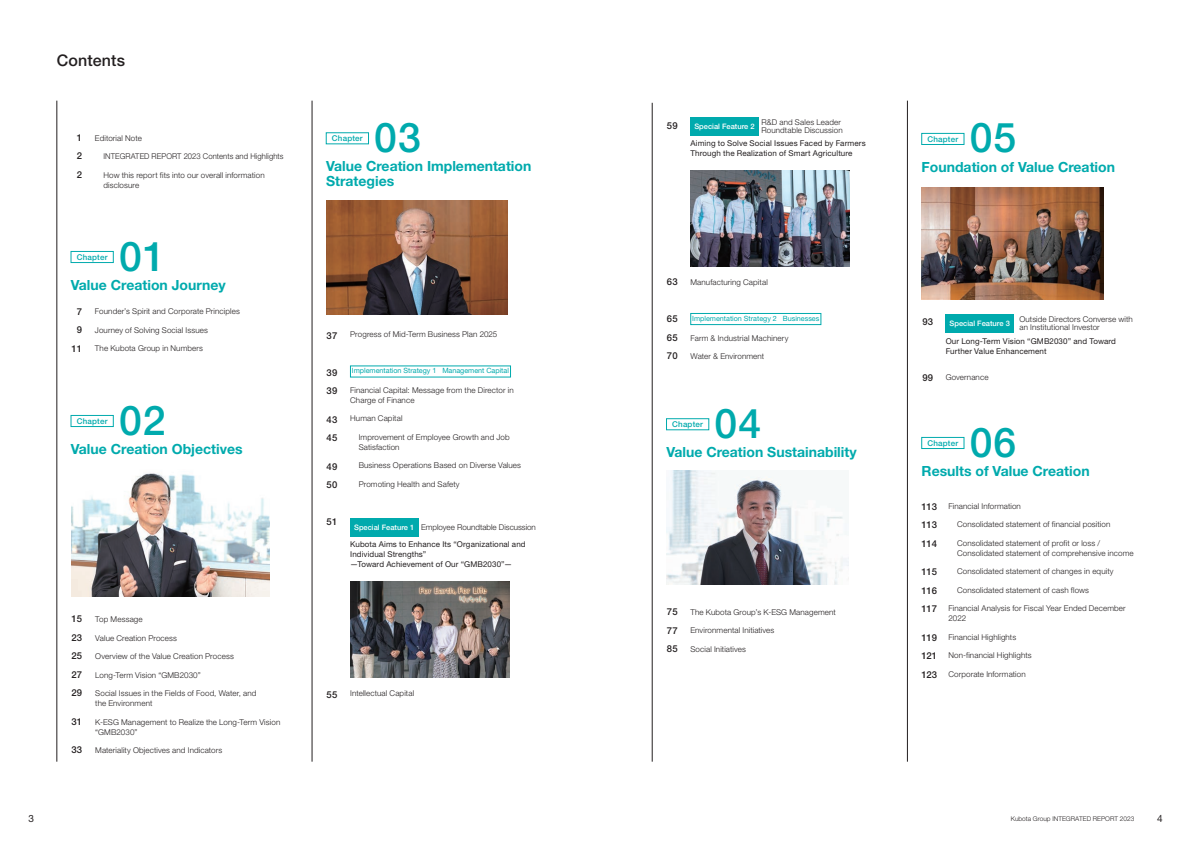
<style>
.page{position:relative;width:1191px;height:842px;background:#fff}
.page>*{position:absolute;margin:0;border:0;box-sizing:border-box;transform-origin:0 0}
.t1{font:500 41px "Helvetica Neue LT Std";letter-spacing:.025em;color:#00aaad}
.t2{font:500 16px "Helvetica Neue LT Std";letter-spacing:.01em;color:#231f20}
.t3{font:700 14px/15px "Helvetica Neue LT Std";color:#00aaad}
.t4{font:10px "Helvetica Neue LT Std";color:#231f20}
.t5{font:500 9.5px/18.5px "Helvetica Neue LT Std";letter-spacing:.025em;color:#231f20;text-align:justify}
.t6{font:300 8px/10px "Helvetica Neue LT Std";letter-spacing:.015em;color:#231f20}
.t7{font:8px/10px "Helvetica Neue LT Std";letter-spacing:.015em;color:#231f20}
.t8{font:500 8px "Helvetica Neue LT Std";letter-spacing:.025em;color:#00aaad}
.t9{font:300 8px "Helvetica Neue LT Std";letter-spacing:.015em;color:#231f20;scale:.96 1}
.t10{font:500 7.5px "Helvetica Neue LT Std";color:#fff}
.t11{font:7.2px "Helvetica Neue LT Std";letter-spacing:-.005em;color:#00aaad}
.t12{font:300 6.5px "Helvetica Neue LT Std";color:#231f20}
.s1{font-weight:500;font-size:7.5px;color:#fff}
.s2{font-weight:300}
</style>
<div class="page">
<hr style="left:57px;top:101px;width:1px;height:661px;background:#231f20">
<hr style="left:312px;top:101px;width:1px;height:661px;background:#231f20">
<hr style="left:652px;top:103px;width:1px;height:659px;background:#231f20">
<hr style="left:907px;top:101px;width:1px;height:661px;background:#231f20">
<img style="left:326px;top:201px;width:182px;height:113px">
<div style="left:350px;top:518px;width:68px;height:19px;background:#00aaad"></div>
<img style="left:350px;top:581px;width:159px;height:97px">
<div style="left:71px;top:251px;width:42px;height:12px;border:1px solid #00aaad"></div>
<img style="left:666px;top:471px;width:182px;height:113px">
<div style="left:921px;top:437px;width:43px;height:12px;border:1px solid #00aaad"></div>
<img style="left:921px;top:187px;width:182px;height:112px">
<div style="left:945px;top:314px;width:68px;height:19px;background:#00aaad"></div>
<div style="left:921px;top:133px;width:43px;height:12px;border:1px solid #00aaad"></div>
<img style="left:71px;top:473px;width:199px;height:124px">
<div style="left:71px;top:415px;width:42px;height:12px;border:1px solid #00aaad"></div>
<div style="left:690px;top:117px;width:68px;height:18px;background:#00aaad"></div>
<img style="left:690px;top:170px;width:159px;height:96px">
<div style="left:690px;top:313px;width:131px;height:12px;border:1px solid #00aaad"></div>
<h2 class="t2" style="left:57px;top:50px;width:70px">Contents</h2>
<p class="t5" style="left:77px;top:128px;width:7px">1<br>2<br>2</p>
<p class="t6" style="left:95px;top:133px;width:48px">Editorial Note</p>
<p class="t9" style="left:103px;top:152px;width:189px">INTEGRATED REPORT 2023 Contents and Highlights</p>
<p class="t6" style="left:103px;top:170px;width:163px">How this report fits into our overall information disclosure</p>
<h1 class="t1" style="left:119px;top:231px;width:48px">01</h1>
<h3 class="t3" style="left:71px;top:277px;width:156px">Value Creation Journey</h3>
<p class="t8" style="left:77px;top:252px;width:32px">Chapter</p>
<p class="t5" style="left:71px;top:302px;width:12px;text-align:center">7<br>9<br>11</p>
<p class="t6" style="left:95px;top:306px;width:146px">Founder’s Spirit and Corporate Principles</p>
<p class="t6" style="left:95px;top:325px;width:114px">Journey of Solving Social Issues</p>
<p class="t6" style="left:95px;top:343px;width:110px">The Kubota Group in Numbers</p>
<h1 class="t1" style="left:119px;top:395px;width:48px">02</h1>
<h3 class="t3" style="left:71px;top:441px;width:173px">Value Creation Objectives</h3>
<p class="t8" style="left:77px;top:416px;width:32px">Chapter</p>
<p class="t5" style="left:71px;top:610px;width:12px">15<br>23<br>25<br>27<br>29</p>
<p class="t5" style="left:71px;top:712px;width:12px">31</p>
<p class="t5" style="left:71px;top:741px;width:12px">33</p>
<p class="t6" style="left:95px;top:614px;width:49px">Top Message</p>
<p class="t6" style="left:95px;top:632px;width:83px">Value Creation Process</p>
<p class="t6" style="left:95px;top:651px;width:140px">Overview of the Value Creation Process</p>
<p class="t6" style="left:95px;top:669px;width:107px">Long-Term Vision “GMB2030”</p>
<p class="t6" style="left:95px;top:688px;width:163px">Social Issues in the Fields of Food, Water, and the Environment</p>
<p class="t6" style="left:95px;top:716px;width:186px">K-ESG Management to Realize the Long-Term Vision “GMB2030”</p>
<p class="t6" style="left:95px;top:745px;width:128px">Materiality Objectives and Indicators</p>
<p class="t8" style="left:332px;top:133px;width:32px">Chapter</p>
<h1 class="t1" style="left:374px;top:113px;width:48px">03</h1>
<h3 class="t3" style="left:326px;top:158px;width:207px">Value Creation Implementation<br>Strategies</h3>
<p class="t5" style="left:327px;top:326px;width:12px">37</p>
<p class="t5" style="left:327px;top:363px;width:12px">39<br>39</p>
<p class="t5" style="left:327px;top:410px;width:12px">43<br>45</p>
<p class="t5" style="left:327px;top:457px;width:12px">49<br>50</p>
<p class="t5" style="left:327px;top:512px;width:12px">51</p>
<p class="t6" style="left:350px;top:329px;width:149px">Progress of Mid-Term Business Plan 2025</p>
<p class="t11" style="left:352px;top:367px;width:158px">Implementation Strategy 1 Management Capital</p>
<p class="t6" style="left:350px;top:385px;width:165px">Financial Capital: Message from the Director in<br>Charge of Finance</p>
<p class="t6" style="left:350px;top:413px;width:54px">Human Capital</p>
<p class="t6" style="left:359px;top:432px;width:152px">Improvement of Employee Growth and Job<br>Satisfaction</p>
<p class="t6" style="left:359px;top:460px;width:164px">Business Operations Based on Diverse Values</p>
<p class="t6" style="left:359px;top:479px;width:102px">Promoting Health and Safety</p>
<p class="t7" style="left:350px;top:519px;width:187px;line-height:16.7px;text-indent:4px"><span class="s1">Special Feature 1</span> <span class="s2">Employee Roundtable Discussion<br></span>Kubota Aims to Enhance Its “Organizational and</p>
<p class="t7" style="left:350px;top:549px;width:163px">Individual Strengths”<br>—Toward Achievement of Our “GMB2030”—</p>
<p class="t5" style="left:327px;top:685px;width:12px">55</p>
<p class="t6" style="left:350px;top:688px;width:65px">Intellectual Capital</p>
<p class="t5" style="left:667px;top:116px;width:12px">59</p>
<p class="t10" style="left:694px;top:122px;width:62px">Special Feature 2</p>
<p class="t6" style="left:761px;top:118px;width:83px;line-height:8px">R&amp;D and Sales Leader<br>Roundtable Discussion</p>
<p class="t7" style="left:690px;top:138px;width:177px">Aiming to Solve Social Issues Faced by Farmers<br>Through the Realization of Smart Agriculture</p>
<p class="t5" style="left:667px;top:272px;width:12px">63</p>
<p class="t5" style="left:667px;top:309px;width:12px">65<br>65<br>70</p>
<p class="t6" style="left:690px;top:277px;width:79px">Manufacturing Capital</p>
<p class="t11" style="left:692px;top:314px;width:129px">Implementation Strategy 2 Businesses</p>
<p class="t6" style="left:690px;top:332px;width:99px">Farm &amp; Industrial Machinery</p>
<p class="t6" style="left:690px;top:351px;width:75px">Water &amp; Environment</p>
<h1 class="t1" style="left:714px;top:399px;width:48px">04</h1>
<h3 class="t3" style="left:666px;top:444px;width:192px">Value Creation Sustainability</h3>
<p class="t8" style="left:672px;top:419px;width:32px">Chapter</p>
<p class="t5" style="left:667px;top:602px;width:12px">75<br>77<br>85</p>
<p class="t6" style="left:690px;top:606px;width:147px">The Kubota Group’s K-ESG Management</p>
<p class="t6" style="left:690px;top:625px;width:85px">Environmental Initiatives</p>
<p class="t6" style="left:690px;top:643px;width:57px">Social Initiatives</p>
<h1 class="t1" style="left:969px;top:113px;width:48px">05</h1>
<h3 class="t3" style="left:921px;top:159px;width:195px">Foundation of Value Creation</h3>
<p class="t8" style="left:927px;top:134px;width:32px">Chapter</p>
<p class="t5" style="left:922px;top:313px;width:12px">93</p>
<p class="t5" style="left:922px;top:368px;width:12px">99</p>
<p class="t10" style="left:949px;top:319px;width:62px">Special Feature 3</p>
<p class="t6" style="left:1019px;top:315px;width:115px;line-height:8px">Outside Directors Converse with an Institutional Investor</p>
<p class="t7" style="left:945px;top:336px;width:172px">Our Long-Term Vision “GMB2030” and Toward<br>Further Value Enhancement</p>
<p class="t6" style="left:945px;top:372px;width:44px">Governance</p>
<h1 class="t1" style="left:969px;top:417px;width:48px">06</h1>
<h3 class="t3" style="left:921px;top:463px;width:169px">Results of Value Creation</h3>
<p class="t8" style="left:927px;top:438px;width:32px">Chapter</p>
<p class="t5" style="left:921px;top:497px;width:17px">113<br>113<br>114</p>
<p class="t5" style="left:921px;top:562px;width:17px">115<br>116<br>117</p>
<p class="t5" style="left:921px;top:628px;width:17px">119<br>121<br>123</p>
<p class="t6" style="left:948px;top:501px;width:74px">Financial Information</p>
<p class="t6" style="left:957px;top:519px;width:155px">Consolidated statement of financial position</p>
<p class="t6" style="left:957px;top:538px;width:178px">Consolidated statement of profit or loss /<br>Consolidated statement of comprehensive income</p>
<p class="t6" style="left:957px;top:566px;width:158px">Consolidated statement of changes in equity</p>
<p class="t6" style="left:957px;top:585px;width:134px">Consolidated statement of cash flows</p>
<p class="t6" style="left:948px;top:603px;width:179px">Financial Analysis for Fiscal Year Ended December<br>2022</p>
<p class="t6" style="left:948px;top:632px;width:69px">Financial Highlights</p>
<p class="t6" style="left:948px;top:650px;width:85px">Non-financial Highlights</p>
<p class="t6" style="left:948px;top:669px;width:79px">Corporate Information</p>
<p class="t4" style="left:28px;top:812px;width:7px">3</p>
<p class="t12" style="left:1010px;top:815px;width:125px">Kubota Group INTEGRATED REPORT 2023</p>
<p class="t4" style="left:1157px;top:812px;width:7px">4</p>
</div>
